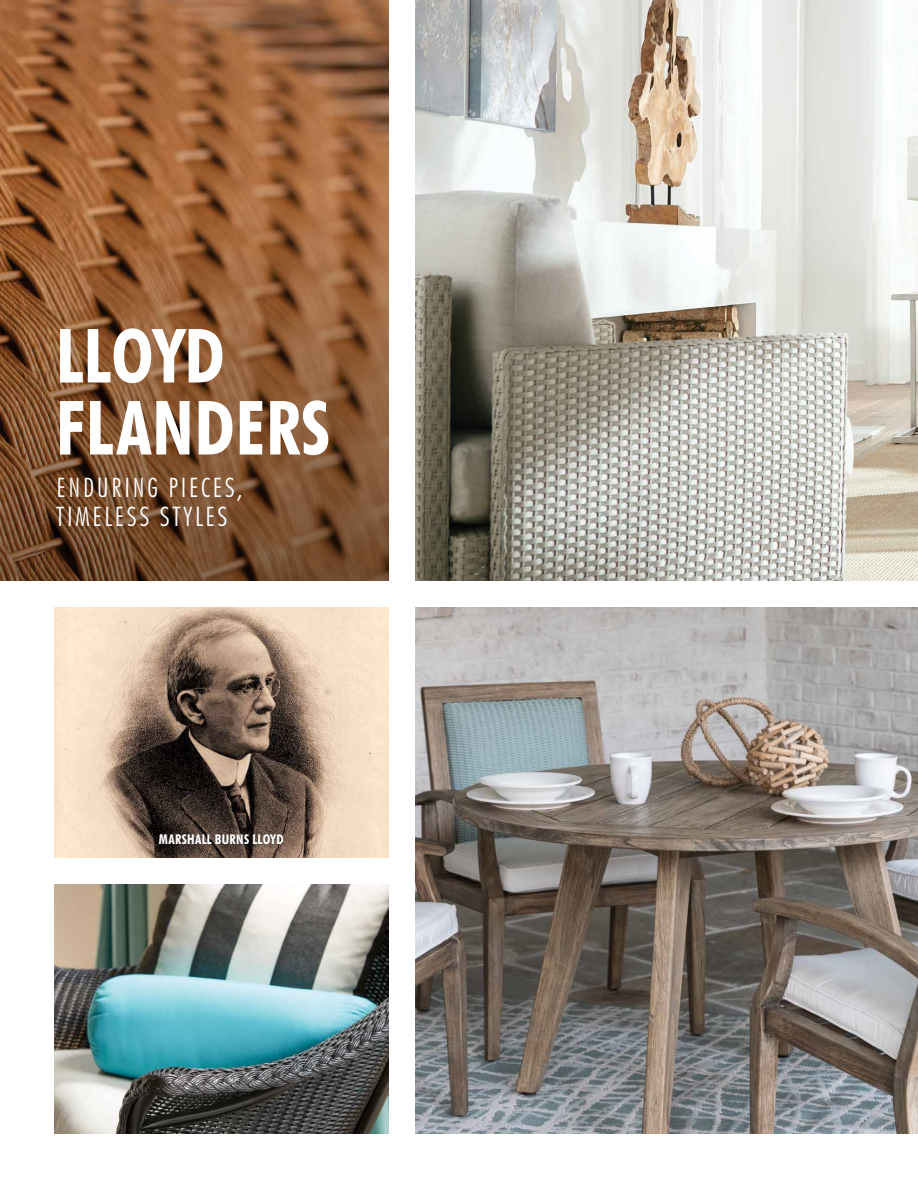
<style>
.page{position:relative;width:918px;height:1188px;background:#fff}
.page>*{position:absolute;margin:0;border:0;box-sizing:border-box;transform-origin:0 0}
.t1{font:700 condensed 75px/72px "Futura BT";letter-spacing:.01em;color:#fff}
.t2{font:300 condensed 27px/30px "Futura BT";letter-spacing:.1em;color:#fff}
.t3{font:700 condensed 13.5px "Futura BT";letter-spacing:.025em;color:#fff}
</style>
<div class="page">
<img style="left:0;top:0;width:388px;height:204px">
<svg style="left:0;top:204px;width:388px;height:376px;background:#845532"></svg>
<img style="left:416px;top:0;width:502px;height:580px">
<img style="left:416px;top:608px;width:502px;height:526px">
<img style="left:54px;top:608px;width:334px;height:249px">
<img style="left:54px;top:884px;width:334px;height:250px">
<h1 class="t1" style="left:56px;top:319px;width:276px">LLOYD<br>FLANDERS</h1>
<p class="t2" style="left:56px;top:472px;width:188px">ENDURING PIECES,<br>TIMELESS STYLES</p>
<p class="t3" style="left:159px;top:831px;width:126px">MARSHALL BURNS LLOYD</p>
</div>
